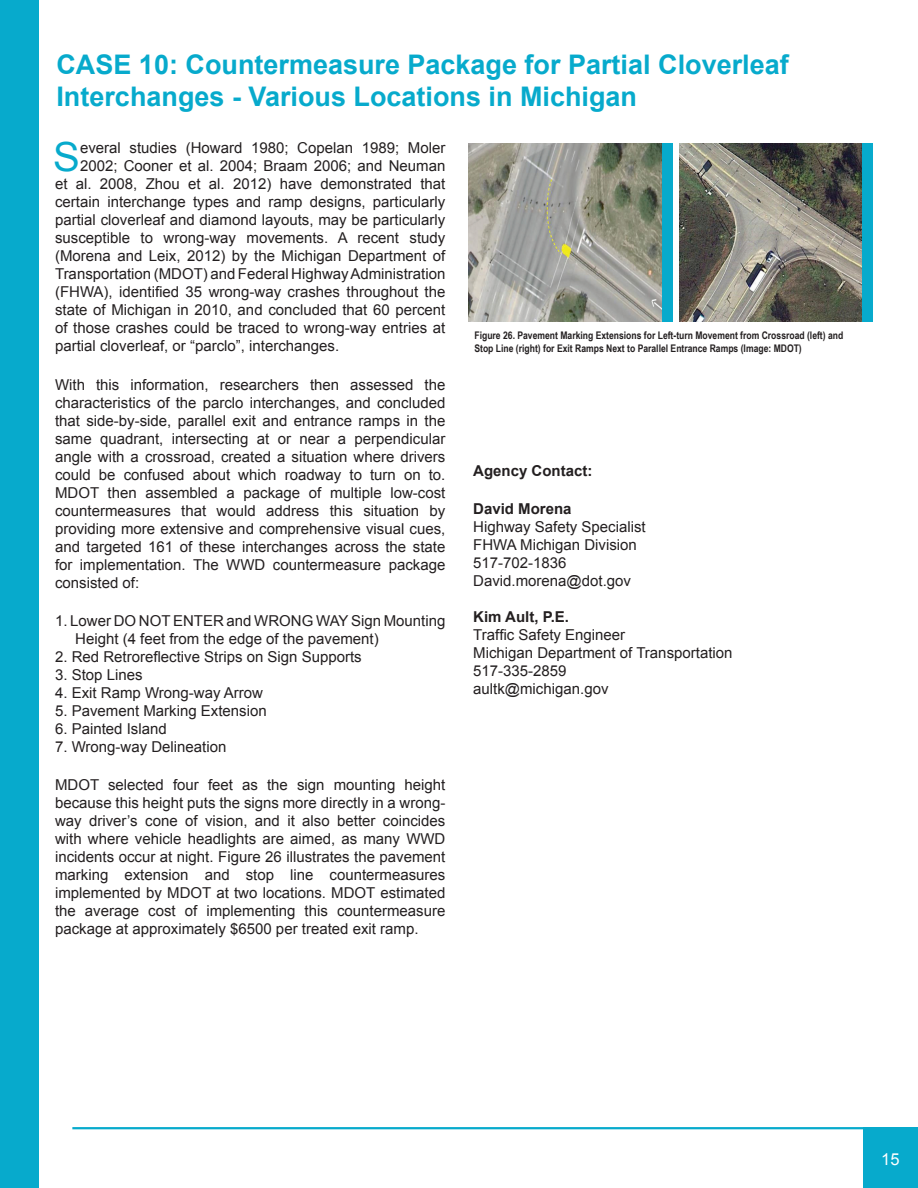
<style>
.page{position:relative;width:918px;height:1188px;background:#fff}
.page>*{position:absolute;margin:0;border:0;box-sizing:border-box;transform-origin:0 0}
.t1{font:40.2px "Arial";color:#07aacc}
.t2{font:700 27px/32.4px "Arial";color:#07aacc}
.t3{font:16.5px "Arial";color:#fff}
.t4{font:15px/18px "Arial";color:#231f20}
.t5{font:700 15px "Arial";color:#231f20}
.t6{font:700 10.5px/12.6px "Arial Narrow";color:#231f20}
</style>
<div class="page">
<div style="left:0;top:0;width:39px;height:1188px;background:#07aacc"></div>
<div style="left:863px;top:1127px;width:55px;height:61px;background:#07aacc"></div>
<hr style="left:72px;top:1127px;width:846px;height:2px;background:#07aacc">
<img style="left:468px;top:143px;width:195px;height:178px">
<img style="left:679px;top:143px;width:184px;height:178px">
<div style="left:663px;top:143px;width:10px;height:178px;background:#07aacc"></div>
<div style="left:863px;top:143px;width:10px;height:178px;background:#07aacc"></div>
<h2 class="t2" style="left:56px;top:49px;width:735px">CASE 10: Countermeasure Package for Partial Cloverleaf<br>Interchanges - Various Locations in Michigan</h2>
<h1 class="t1" style="left:53px;top:131px;width:28px">S</h1>
<p class="t4" style="left:80px;top:139px;width:367px">everal studies (Howard 1980; Copelan 1989; Moler</p>
<p class="t4" style="left:80px;top:157px;width:367px">2002; Cooner et al. 2004; Braam 2006; and Neuman</p>
<p class="t4" style="left:55px;top:175px;width:392px">et al. 2008, Zhou et al. 2012) have demonstrated that</p>
<p class="t4" style="left:55px;top:193px;width:392px">certain interchange types and ramp designs, particularly</p>
<p class="t4" style="left:55px;top:211px;width:392px">partial cloverleaf and diamond layouts, may be particularly</p>
<p class="t4" style="left:55px;top:229px;width:392px">susceptible to wrong-way movements. A recent study</p>
<p class="t4" style="left:55px;top:247px;width:392px">(Morena and Leix, 2012) by the Michigan Department of</p>
<p class="t4" style="left:55px;top:265px;width:392px">Transportation (MDOT) and Federal HighwayAdministration</p>
<p class="t4" style="left:55px;top:283px;width:392px">(FHWA), identified 35 wrong-way crashes throughout the</p>
<p class="t4" style="left:55px;top:301px;width:392px">state of Michigan in 2010, and concluded that 60 percent</p>
<p class="t4" style="left:55px;top:319px;width:392px">of those crashes could be traced to wrong-way entries at</p>
<p class="t4" style="left:55px;top:337px;width:286px">partial cloverleaf, or “parclo”, interchanges.</p>
<p class="t4" style="left:55px;top:376px;width:392px;text-align:justify">With this information, researchers then assessed the characteristics of the parclo interchanges, and concluded that side-by-side, parallel exit and entrance ramps in the same quadrant, intersecting at or near a perpendicular angle with a crossroad, created a situation where drivers could be confused about which roadway to turn on to.<br>MDOT then assembled a package of multiple low-cost countermeasures that would address this situation by providing more extensive and comprehensive visual cues, and targeted 161 of these interchanges across the state for implementation. The WWD countermeasure package consisted of:</p>
<p class="t4" style="left:75px;top:612px;width:372px;text-indent:-20px">1. Lower DO NOT ENTER and WRONG WAY Sign Mounting<br>Height (4 feet from the edge of the pavement)</p>
<p class="t4" style="left:55px;top:648px;width:308px">2. Red Retroreflective Strips on Sign Supports</p>
<p class="t4" style="left:55px;top:666px;width:89px">3. Stop Lines</p>
<p class="t4" style="left:55px;top:684px;width:210px">4. Exit Ramp Wrong-way Arrow</p>
<p class="t4" style="left:55px;top:702px;width:213px">5. Pavement Marking Extension</p>
<p class="t4" style="left:55px;top:720px;width:113px">6. Painted Island</p>
<p class="t4" style="left:55px;top:738px;width:173px">7. Wrong-way Delineation</p>
<p class="t4" style="left:55px;top:776px;width:392px;text-align:justify">MDOT selected four feet as the sign mounting height because this height puts the signs more directly in a wrong&shy;way driver’s cone of vision, and it also better coincides with where vehicle headlights are aimed, as many WWD incidents occur at night. Figure 26 illustrates the pavement marking extension and stop line countermeasures implemented by MDOT at two locations. MDOT estimated the average cost of implementing this countermeasure package at approximately $6500 per treated exit ramp.</p>
<p class="t6" style="left:474px;top:329px;width:370px">Figure 26. Pavement Marking Extensions for Left-turn Movement from Crossroad (left) and<br>Stop Line (right) for Exit Ramps Next to Parallel Entrance Ramps (Image: MDOT)</p>
<p class="t5" style="left:473px;top:461px;width:121px">Agency Contact:</p>
<p class="t5" style="left:473px;top:499px;width:100px">David Morena</p>
<p class="t4" style="left:473px;top:518px;width:174px">Highway Safety Specialist<br>FHWA Michigan Division<br>517-702-1836<br>David.morena@dot.gov</p>
<p class="t5" style="left:473px;top:607px;width:97px">Kim Ault, P.E.</p>
<p class="t4" style="left:473px;top:626px;width:261px">Traffic Safety Engineer<br>Michigan Department of Transportation<br>517-335-2859<br>aultk@michigan.gov</p>
<p class="t3" style="left:881px;top:1148px;width:20px">15</p>
</div>
